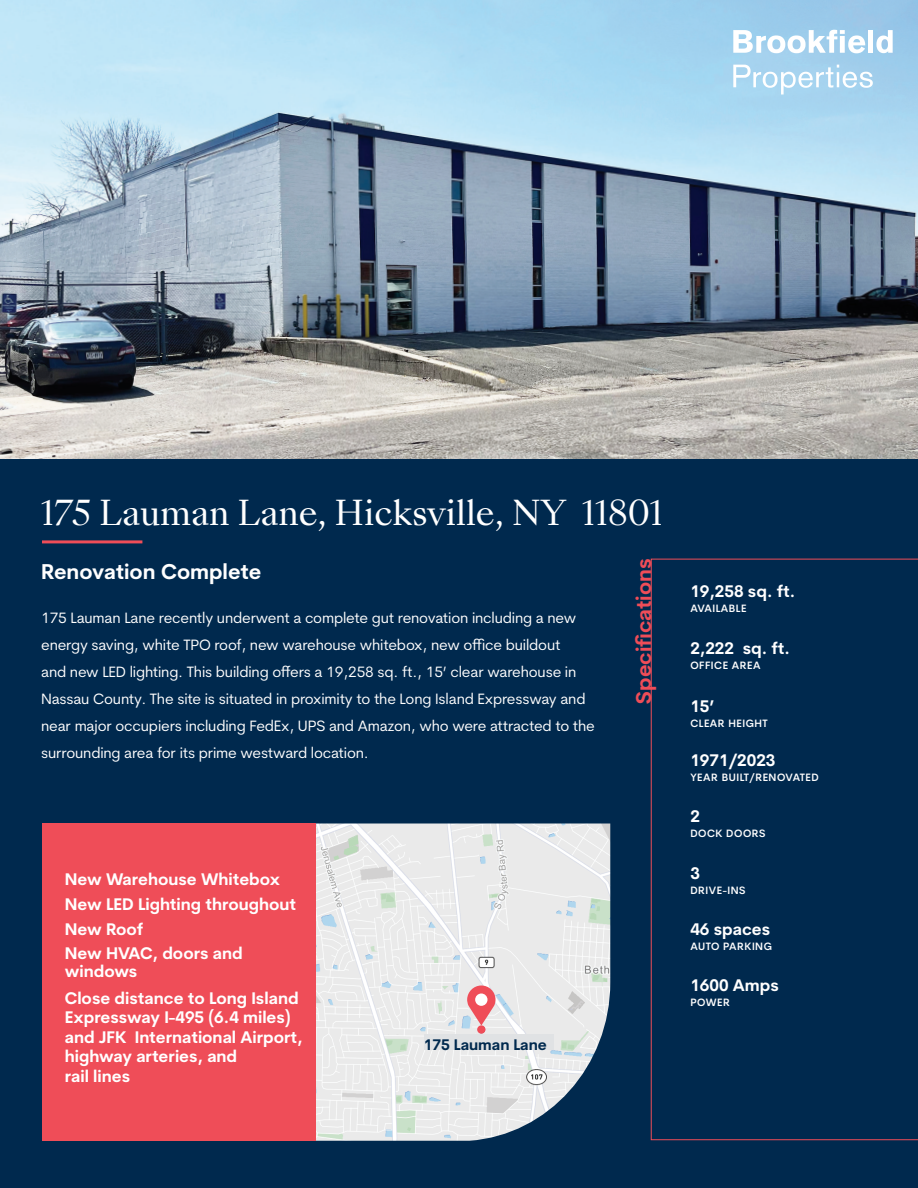
<style>
.page{position:relative;width:918px;height:1188px;background:#00294e}
.page>*{position:absolute;margin:0;border:0;box-sizing:border-box;transform-origin:0 0}
.t1{font:33px "Sang Bleu Kingdom";color:#fff}
.t2{font:700 21px "Cerebri Sans";color:#fff}
.t3{font:700 21px "Cerebri Sans";color:#ef4d58}
.t4{font:700 16.5px/24.8px "Cerebri Sans";color:#fff}
.t5{font:700 15.15px "Cerebri Sans";color:#00294e}
.t6{font:15px/27px "Cerebri Sans";letter-spacing:-.01em;color:#fff}
.t7{font:600 10.5px "Cerebri Sans";letter-spacing:.05em;color:#fff}
</style>
<div class="page">
<img style="left:0;top:0;width:918px;height:459px">
<hr style="left:42px;top:540px;width:100px;height:3px;background:#ef4d58">
<img style="left:315px;top:824px;width:295px;height:317px">
<div style="left:424px;top:1035px;width:130px;height:15px;background:#e0e2e4"></div>
<svg style="left:467px;top:985px;width:29px;height:47px"></svg>
<div style="left:477px;top:1025px;width:9px;height:9px;background:#ef4d58;border-radius:50%"></div>
<div style="left:475px;top:994px;width:13px;height:12px;background:#fff;border-radius:50%"></div>
<svg style="left:651px;top:559px;width:267px;height:581px"></svg>
<div style="left:42px;top:823px;width:273px;height:318px;background:#ef4d58"></div>
<svg style="left:733px;top:30px;width:132px;height:23px;background:#cce5f4"></svg>
<div style="left:868px;top:30px;width:5px;height:23px;background:#fff"></div>
<svg style="left:876px;top:30px;width:17px;height:23px"></svg>
<svg style="left:733px;top:65px;width:140px;height:29px;background:#b9ddf2"></svg>
<h1 class="t1" style="left:41px;top:490px;width:623px">175 Lauman Lane, Hicksville, NY 11801</h1>
<h2 class="t3" style="left:631px;top:704px;width:147px;rotate:-90deg">Specifications</h2>
<h2 class="t2" style="left:41px;top:559px;width:222px">Renovation Complete</h2>
<p class="t6" style="left:41px;top:604px;width:555px">175 Lauman Lane recently underwent a complete gut renovation including a new energy saving, white TPO roof, new warehouse whitebox, new office buildout<br>and new LED lighting. This building offers a 19,258 sq. ft., 15’ clear warehouse in Nassau County. The site is situated in proximity to the Long Island Expressway and near major occupiers including FedEx, UPS and Amazon, who were attracted to the surrounding area for its prime westward location.</p>
<p class="t4" style="left:65px;top:867px;width:233px">New Warehouse Whitebox<br>New LED Lighting throughout<br>New Roof<br>New HVAC, doors and</p>
<p class="t4" style="left:65px;top:958px;width:235px;line-height:26.2px">windows<br>Close distance to Long Island</p>
<p class="t4" style="left:65px;top:1007px;width:239px;line-height:19.5px">Expressway I-495 (6.4 miles) and JFK International Airport, highway arteries, and<br>rail lines</p>
<p class="t5" style="left:424px;top:1035px;width:125px">175 Lauman Lane</p>
<p class="t4" style="left:690px;top:579px;width:106px">19,258 sq. ft.</p>
<p class="t7" style="left:690px;top:602px;width:58px">AVAILABLE</p>
<p class="t4" style="left:690px;top:636px;width:101px">2,222 sq. ft.</p>
<p class="t7" style="left:690px;top:659px;width:72px">OFFICE AREA</p>
<p class="t4" style="left:690px;top:693px;width:25px">15’</p>
<p class="t7" style="left:690px;top:717px;width:79px">CLEAR HEIGHT</p>
<p class="t4" style="left:690px;top:748px;width:87px">1971/2023</p>
<p class="t7" style="left:690px;top:771px;width:130px">YEAR BUILT/RENOVATED</p>
<p class="t4" style="left:690px;top:804px;width:11px">2</p>
<p class="t7" style="left:690px;top:827px;width:77px">DOCK DOORS</p>
<p class="t4" style="left:690px;top:860px;width:11px">3</p>
<p class="t7" style="left:690px;top:884px;width:57px">DRIVE-INS</p>
<p class="t4" style="left:690px;top:916px;width:81px">46 spaces</p>
<p class="t7" style="left:690px;top:940px;width:83px">AUTO PARKING</p>
<p class="t4" style="left:690px;top:972px;width:90px">1600 Amps</p>
<p class="t7" style="left:690px;top:995px;width:41px">POWER</p>
</div>
